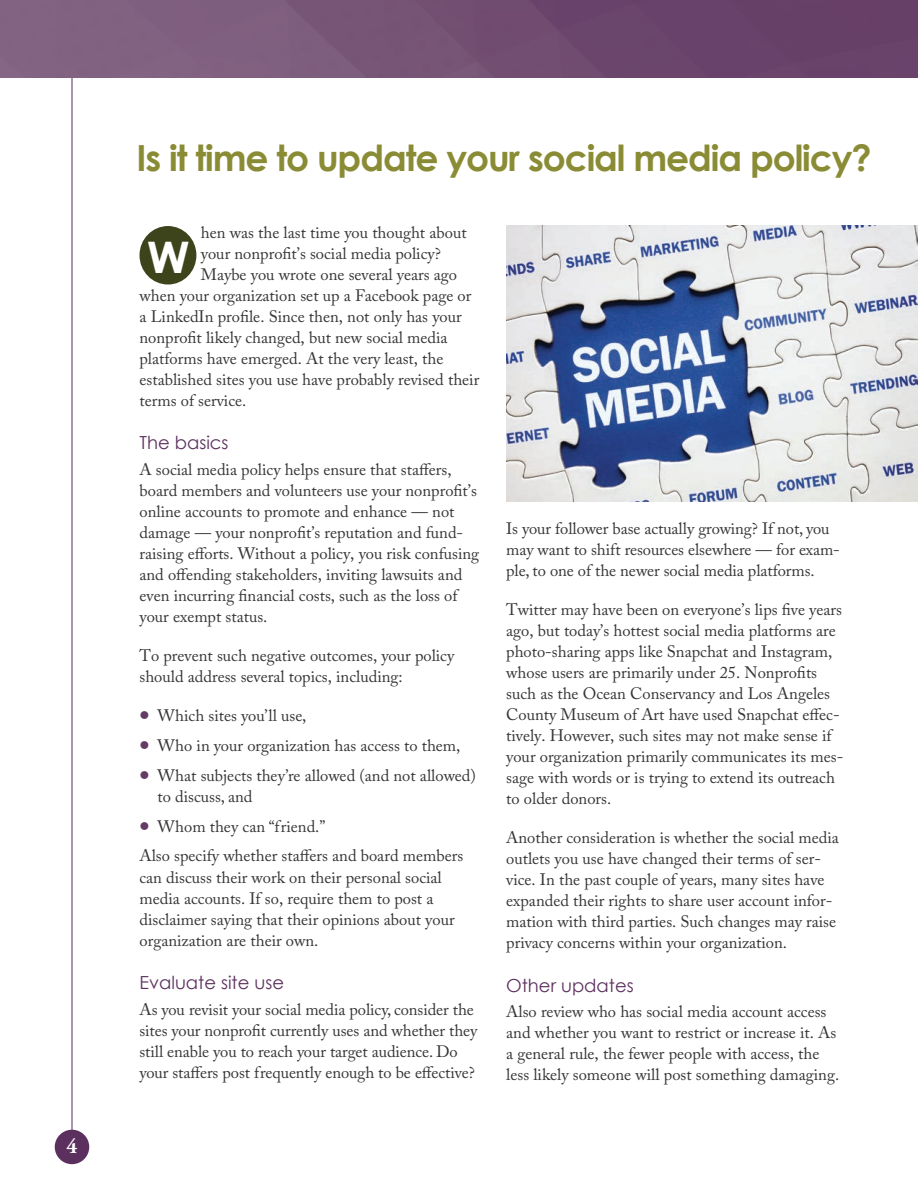
<style>
.page{position:relative;width:918px;height:1188px;background:#fff}
.page>*{position:absolute;margin:0;border:0;box-sizing:border-box;transform-origin:0 0}
.t1{font:700 43.5px "Century Gothic";color:#fff;scale:1.1 1}
.t2{font:700 36px "Century Gothic";letter-spacing:-.03em;color:#8a8c35}
.t3{font:700 21px "Adobe Garamond Pro";color:#fff}
.t4{font:18px "Century Gothic";color:#5c305e}
.t5{font:16.5px/21px "Adobe Caslon Pro";color:#363536}
.s1{color:#633b65}
</style>
<div class="page">
<hr style="left:72px;top:78px;width:1px;height:1054px;background:#5c305e">
<div style="left:55px;top:1130px;width:34px;height:34px;background:#5c305e;border-radius:50%"></div>
<img style="left:0;top:0;width:918px;height:78px">
<div style="left:140px;top:226px;width:56px;height:59px;background:#3d441c;border-radius:50%"></div>
<img style="left:506px;top:225px;width:412px;height:276px">
<p class="t3" style="left:67px;top:1134px;width:12px">4</p>
<h2 class="t2" style="left:136px;top:135px;width:737px">Is it time to update your social media policy?</h2>
<p class="t5" style="left:201px;top:221px;width:267px">hen was the last time you thought about</p>
<p class="t5" style="left:201px;top:242px;width:241px">your nonprofit’s social media policy?</p>
<p class="t5" style="left:201px;top:263px;width:258px">Maybe you wrote one several years ago</p>
<p class="t5" style="left:140px;top:284px;width:333px">when your organization set up a Facebook page or</p>
<p class="t5" style="left:140px;top:305px;width:324px">a LinkedIn profile. Since then, not only has your</p>
<p class="t5" style="left:140px;top:326px;width:310px">nonprofit likely changed, but new social media</p>
<p class="t5" style="left:140px;top:347px;width:305px">platforms have emerged. At the very least, the</p>
<p class="t5" style="left:140px;top:368px;width:341px">established sites you use have probably revised their</p>
<p class="t5" style="left:140px;top:389px;width:108px">terms of service.</p>
<p class="t4" style="left:140px;top:432px;width:91px">The basics</p>
<p class="t5" style="left:140px;top:458px;width:341px">A social media policy helps ensure that staffers, board members and volunteers use your nonprofit’s online accounts to promote and enhance — not damage — your nonprofit’s reputation and fund&shy;raising efforts. Without a policy, you risk confusing and offending stakeholders, inviting lawsuits and even incurring financial costs, such as the loss of your exempt status.</p>
<p class="t5" style="left:140px;top:644px;width:316px">To prevent such negative outcomes, your policy should address several topics, including:</p>
<p class="t5" style="left:140px;top:704px;width:168px"><span class="s1">●</span> Which sites you’ll use,</p>
<p class="t5" style="left:140px;top:734px;width:322px"><span class="s1">●</span> Who in your organization has access to them,</p>
<p class="t5" style="left:158px;top:764px;width:320px;text-indent:-18px"><span class="s1">●</span> What subjects they’re allowed (and not allowed) to discuss, and</p>
<p class="t5" style="left:139px;top:811px;width:325px;line-height:30px"><span class="s1">●</span> Whom they can “friend.”<br>Also specify whether staffers and board members</p>
<p class="t5" style="left:139px;top:866px;width:317px">can discuss their work on their personal social media accounts. If so, require them to post a disclaimer saying that their opinions about your organization are their own.</p>
<p class="t4" style="left:140px;top:972px;width:146px">Evaluate site use</p>
<p class="t5" style="left:140px;top:998px;width:339px">As you revisit your social media policy, consider the sites your nonprofit currently uses and whether they still enable you to reach your target audience. Do your staffers post frequently enough to be effective?</p>
<h1 class="t1" style="left:147px;top:229px;width:41px">W</h1>
<p class="t5" style="left:506px;top:518px;width:335px">Is your follower base actually growing? If not, you may want to shift resources elsewhere — for exam&shy;ple, to one of the newer social media platforms.</p>
<p class="t5" style="left:506px;top:599px;width:339px">Twitter may have been on everyone’s lips five years ago, but today’s hottest social media platforms are photo-sharing apps like Snapchat and Instagram, whose users are primarily under 25. Nonprofits such as the Ocean Conservancy and Los Angeles County Museum of Art have used Snapchat effec&shy;tively. However, such sites may not make sense if your organization primarily communicates its mes&shy;sage with words or is trying to extend its outreach to older donors.</p>
<p class="t5" style="left:506px;top:827px;width:334px">Another consideration is whether the social media outlets you use have changed their terms of ser&shy;vice. In the past couple of years, many sites have expanded their rights to share user account infor&shy;mation with third parties. Such changes may raise privacy concerns within your organization.</p>
<p class="t4" style="left:506px;top:974px;width:129px">Other updates</p>
<p class="t5" style="left:506px;top:1001px;width:334px">Also review who has social media account access and whether you want to restrict or increase it. As a general rule, the fewer people with access, the less likely someone will post something damaging.</p>
</div>
